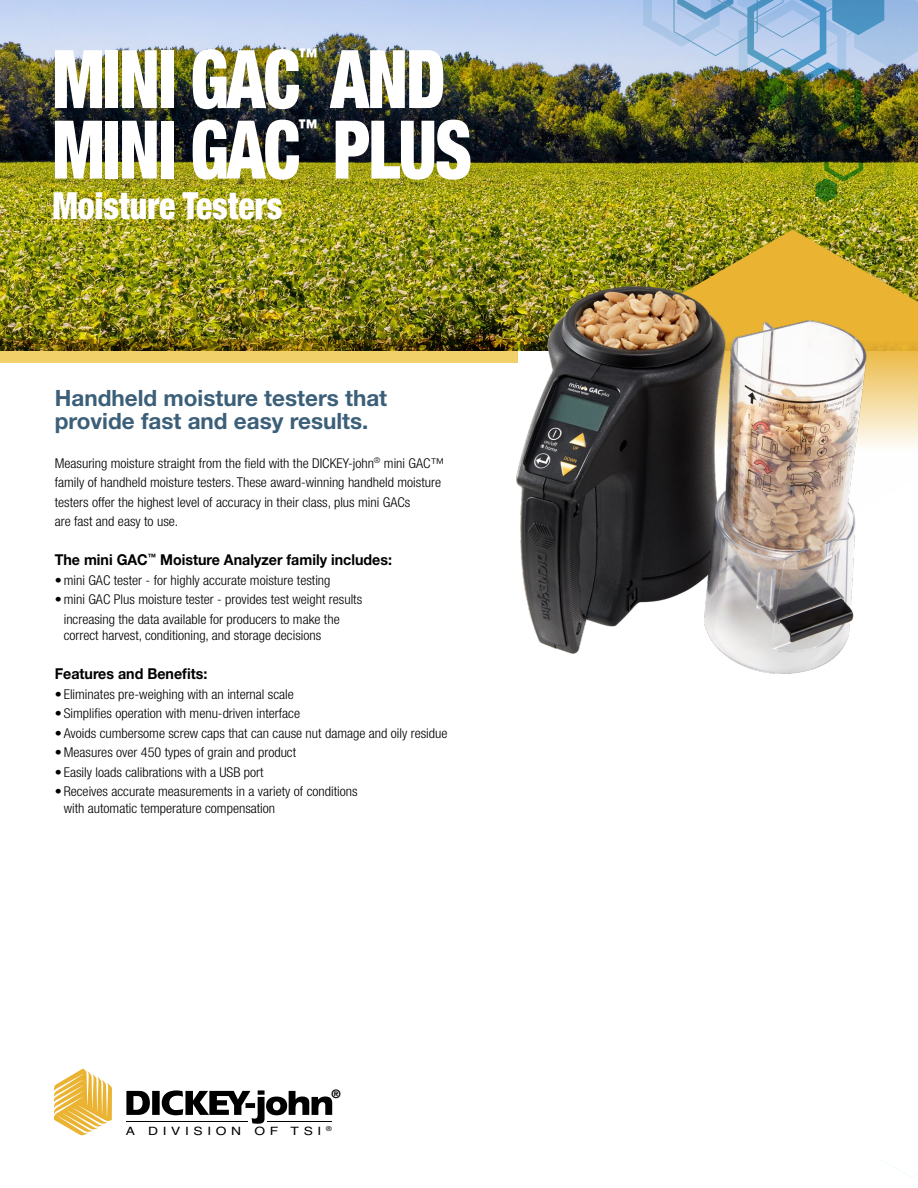
<style>
.page{position:relative;width:918px;height:1188px;background:#fff}
.page>*{position:absolute;margin:0;border:0;box-sizing:border-box;transform-origin:0 0}
.t1{font:900 condensed 81px "Helvetica Neue LT Pro";letter-spacing:-.025em;color:#fff;scale:.85 1}
.t2{font:900 condensed 37.5px "Helvetica Neue LT Pro";color:#fff;scale:.9 1}
.t3{font:700 22.5px/22.5px "Helvetica Neue LT Pro";color:#3c5f79}
.t4{font:900 condensed 21.9px "Helvetica Neue LT Pro";color:#fff;scale:.85 1}
.t5{font:700 15px "Helvetica Neue LT Pro";color:#000;scale:.95 1}
.t6{font:300 condensed 13.5px/19.5px "Helvetica Neue LT Std";color:#000;scale:1.05 1}
.t7{font:700 11.7px "Helvetica";color:#000}
.t8{font:11.4px "Helvetica";letter-spacing:.335em;color:#000;scale:1.21 1}
</style>
<div class="page">
<img style="left:0;top:0;width:643px;height:339px">
<img style="left:468px;top:225px;width:450px;height:449px">
<img style="left:643px;top:0;width:275px;height:267px">
<svg style="left:0;top:339px;width:518px;height:23px;background:#a28a36"></svg>
<svg style="left:54px;top:1069px;width:58px;height:66px"></svg>
<svg style="left:126px;top:1090px;width:206px;height:34px"></svg>
<hr style="left:126px;top:1121px;width:122px;height:1px;background:#000">
<hr style="left:268px;top:1121px;width:64px;height:1px;background:#000">
<h3 class="t4" style="left:299px;top:43px;width:23px">™</h3>
<h1 class="t1" style="left:52px;top:29px;width:464px">MINI GAC AND</h1>
<h3 class="t4" style="left:299px;top:113px;width:23px">™</h3>
<h1 class="t1" style="left:52px;top:100px;width:495px">MINI GAC PLUS</h1>
<h2 class="t2" style="left:52px;top:183px;width:257px">Moisture Testers</h2>
<h3 class="t3" style="left:55px;top:387px;width:334px">Handheld moisture testers that provide fast and easy results.</h3>
<p class="t6" style="left:55px;top:453px;width:373px">Measuring moisture straight from the field with the DICKEY-john<sup>®</sup> mini GAC™ family of handheld moisture testers. These award-winning handheld moisture testers offer the highest level of accuracy in their class, plus mini GACs<br>are fast and easy to use.</p>
<p class="t5" style="left:55px;top:551px;width:357px">The mini GAC<sup>™</sup> Moisture Analyzer family includes:</p>
<p class="t6" style="left:55px;top:570px;width:264px">•mini GAC tester - for highly accurate moisture testing</p>
<p class="t6" style="left:64px;top:590px;width:286px;text-indent:-9px">•mini GAC Plus moisture tester - provides test weight results increasing the data available for producers to make the</p>
<p class="t6" style="left:64px;top:626px;width:247px">correct harvest, conditioning, and storage decisions</p>
<p class="t5" style="left:55px;top:665px;width:162px">Features and Benefits:</p>
<p class="t6" style="left:55px;top:684px;width:229px">• Eliminates pre-weighing with an internal scale</p>
<p class="t6" style="left:55px;top:704px;width:235px">• Simplifies operation with menu-driven interface</p>
<p class="t6" style="left:55px;top:723px;width:376px">• Avoids cumbersome screw caps that can cause nut damage and oily residue</p>
<p class="t6" style="left:55px;top:743px;width:231px">•Measures over 450 types of grain and product</p>
<p class="t6" style="left:55px;top:762px;width:200px">• Easily loads calibrations with a USB port</p>
<p class="t6" style="left:64px;top:783px;width:281px;line-height:16.5px;text-indent:-9px">• Receives accurate measurements in a variety of conditions with automatic temperature compensation</p>
<p class="t7" style="left:332px;top:1087px;width:10px">®</p>
<p class="t8" style="left:126px;top:1124px;width:171px">A DIVISION OF TSI <sup>®</sup></p>
</div>
